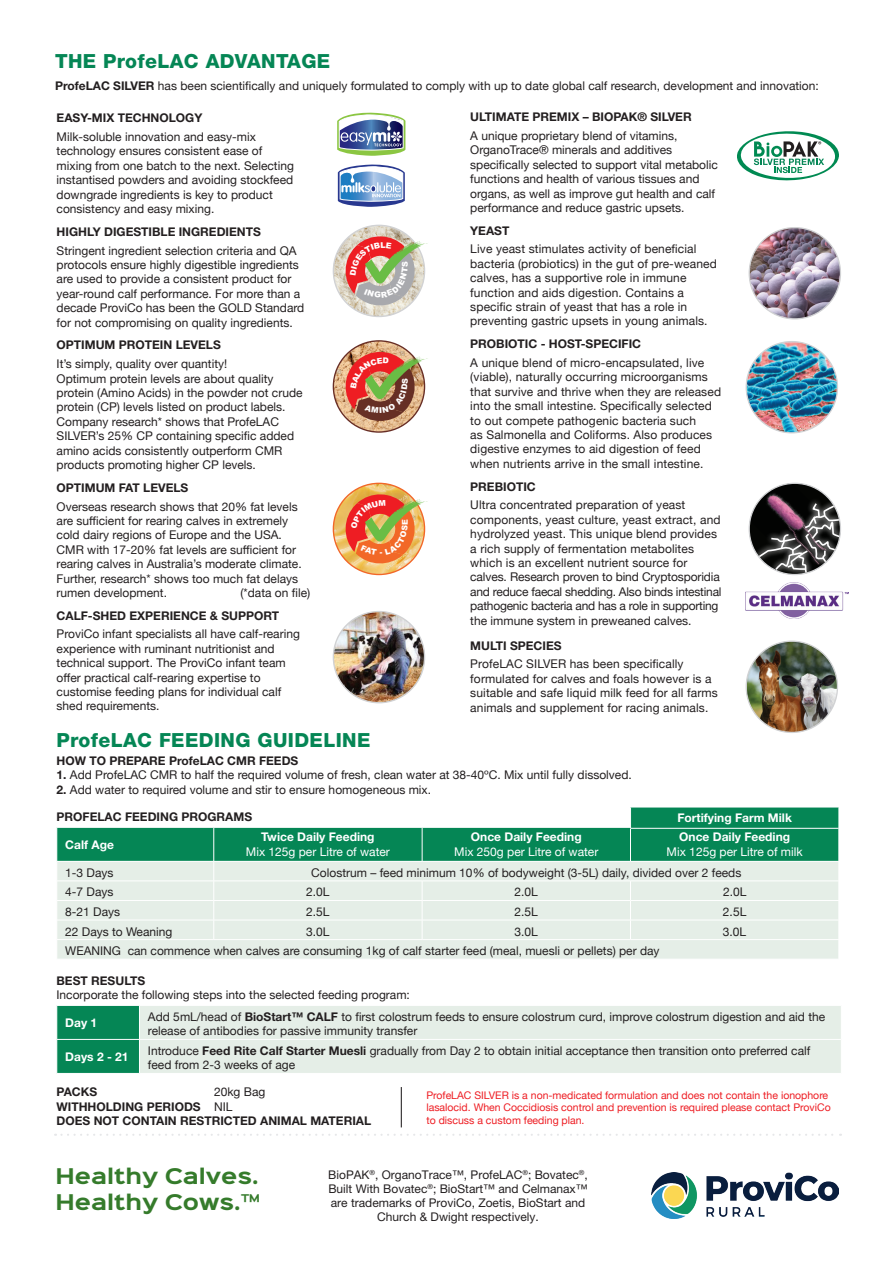
<style>
.page{position:relative;width:893px;height:1263px;background:#fff}
.page>*{position:absolute;margin:0;border:0;box-sizing:border-box;transform-origin:0 0}
.t1{font:800 19.5px "Helvetica Neue LT Std";letter-spacing:.02em;color:#058655}
.t2{font:700 19.5px/25.5px "Sinkin Sans 700";color:#357b2b;scale:1.08 1}
.t3{font:12px/14.4px "Helvetica Neue";color:#231f20}
.t4{font:700 12px/14.4px "Helvetica Neue LT Std";color:#231f20}
.t5{font:12px/14px "Helvetica Neue LT Std";color:#231f20;text-align:center}
.t6{font:700 12px "Helvetica Neue LT Std";color:#fff}
.t7{font:12px "Helvetica Neue";color:#fff}
.t8{font:10.5px/12.6px "Helvetica Neue";color:#ee1d23}
.t9{font:900 7.95px "Arial";color:#fff}
.s1{font-family:"Helvetica Neue LT Std";font-weight:700}
.s2{font-family:"Helvetica Neue";font-weight:400}
</style>
<div class="page">
<svg style="left:55px;top:1134px;width:786px;height:2px"></svg>
<img style="left:333px;top:225px;width:92px;height:91px;border-radius:46px">
<img style="left:333px;top:341px;width:92px;height:91px;border-radius:46px">
<img style="left:333px;top:483px;width:92px;height:91px;border-radius:46px">
<img style="left:333px;top:611px;width:92px;height:92px;border-radius:46px">
<img style="left:749px;top:228px;width:91px;height:91px;border-radius:46px">
<img style="left:746px;top:342px;width:91px;height:91px">
<img style="left:747px;top:657px;width:90px;height:75px">
<img style="left:750px;top:483px;width:81px;height:65px">
<div style="left:817px;top:500px;width:28px;height:28px;background:#fff"></div>
<div style="left:806px;top:497px;width:20px;height:26px;background:#050604"></div>
<div style="left:753px;top:541px;width:46px;height:22px;background:#fff;opacity:.75"></div>
<svg style="left:757px;top:502px;width:84px;height:184px"></svg>
<svg style="left:338px;top:164px;width:67px;height:43px"></svg>
<svg style="left:337px;top:112px;width:68px;height:44px"></svg>
<div style="left:58px;top:1006px;width:81px;height:67px;background:#058655"></div>
<div style="left:140px;top:1006px;width:701px;height:67px;background:#e5eee7"></div>
<hr style="left:139px;top:1039px;width:702px;height:1px;background:#fff">
<hr style="left:57px;top:1039px;width:82px;height:1px;background:#fff">
<hr style="left:401px;top:1087px;width:1px;height:40px;background:#231f20">
<svg style="left:57px;top:807px;width:782px;height:152px;background:#b0d6c6"></svg>
<hr style="left:630px;top:828px;width:209px;height:1px;background:#fff">
<svg style="left:737px;top:131px;width:102px;height:50px"></svg>
<img style="left:746px;top:583px;width:102px;height:36px">
<img style="left:652px;top:1172px;width:187px;height:46px">
<svg style="left:346px;top:236px;width:82px;height:69px;background:#ca9d8e"></svg>
<svg style="left:346px;top:352px;width:82px;height:69px;background:#b67056"></svg>
<svg style="left:346px;top:494px;width:82px;height:69px;background:#e18651"></svg>
<h1 class="t1" style="left:55px;top:49px;width:277px">THE ProfeLAC ADVANTAGE</h1>
<p class="t3" style="left:55px;top:80px;width:765px"><span class="s1">ProfeLAC SILVER</span> has been scientifically and uniquely formulated to comply with up to date global calf research, development and innovation:</p>
<p class="t4" style="left:470px;top:110px;width:223px">ULTIMATE PREMIX – BIOPAK® SILVER</p>
<p class="t3" style="left:470px;top:129px;width:249px">A unique proprietary blend of vitamins, OrganoTrace® minerals and additives specifically selected to support vital metabolic functions and health of various tissues and organs, as well as improve gut health and calf performance and reduce gastric upsets.</p>
<p class="t4" style="left:470px;top:223px;width:41px">YEAST</p>
<p class="t3" style="left:470px;top:243px;width:248px">Live yeast stimulates activity of beneficial bacteria (probiotics) in the gut of pre-weaned calves, has a supportive role in immune function and aids digestion. Contains a specific strain of yeast that has a role in preventing gastric upsets in young animals.</p>
<p class="t4" style="left:470px;top:337px;width:172px">PROBIOTIC - HOST-SPECIFIC</p>
<p class="t3" style="left:470px;top:356px;width:252px">A unique blend of micro-encapsulated, live (viable), naturally occurring microorganisms that survive and thrive when they are released into the small intestine. Specifically selected to out compete pathogenic bacteria such<br>as Salmonella and Coliforms. Also produces digestive enzymes to aid digestion of feed when nutrients arrive in the small intestine.</p>
<p class="t4" style="left:470px;top:479px;width:67px">PREBIOTIC</p>
<p class="t3" style="left:470px;top:499px;width:253px">Ultra concentrated preparation of yeast components, yeast culture, yeast extract, and hydrolyzed yeast. This unique blend provides a rich supply of fermentation metabolites which is an excellent nutrient source for calves. Research proven to bind Cryptosporidia and reduce faecal shedding. Also binds intestinal pathogenic bacteria and has a role in supporting the immune system in preweaned calves.</p>
<p class="t4" style="left:470px;top:638px;width:93px">MULTI SPECIES</p>
<p class="t3" style="left:470px;top:657px;width:249px">ProfeLAC SILVER has been specifically formulated for calves and foals however is a suitable and safe liquid milk feed for all farms animals and supplement for racing animals.</p>
<p class="t4" style="left:57px;top:111px;width:147px">EASY-MIX TECHNOLOGY</p>
<p class="t3" style="left:57px;top:130px;width:239px">Milk-soluble innovation and easy-mix technology ensures consistent ease of mixing from one batch to the next. Selecting instantised powders and avoiding stockfeed downgrade ingredients is key to product consistency and easy mixing.</p>
<p class="t4" style="left:57px;top:224px;width:206px">HIGHLY DIGESTIBLE INGREDIENTS</p>
<p class="t3" style="left:57px;top:244px;width:249px">Stringent ingredient selection criteria and QA protocols ensure highly digestible ingredients are used to provide a consistent product for year-round calf performance. For more than a decade ProviCo has been the GOLD Standard for not compromising on quality ingredients.</p>
<p class="t4" style="left:57px;top:338px;width:166px">OPTIMUM PROTEIN LEVELS</p>
<p class="t3" style="left:57px;top:357px;width:248px">It’s simply, quality over quantity!<br>Optimum protein levels are about quality protein (Amino Acids) in the powder not crude protein (CP) levels listed on product labels.<br>Company research* shows that ProfeLAC SILVER’s 25% CP containing specific added amino acids consistently outperform CMR products promoting higher CP levels.</p>
<p class="t4" style="left:57px;top:480px;width:133px">OPTIMUM FAT LEVELS</p>
<p class="t3" style="left:57px;top:500px;width:247px">Overseas research shows that 20% fat levels are sufficient for rearing calves in extremely cold dairy regions of Europe and the USA.<br>CMR with 17-20% fat levels are sufficient for rearing calves in Australia’s moderate climate.<br>Further, research* shows too much fat delays rumen development.</p>
<p class="t9" style="left:399px;top:267px;width:7px;rotate:-90deg">S</p>
<p class="t9" style="left:399px;top:525px;width:7px;rotate:-90deg">E</p>
<p class="t3" style="left:240px;top:586px;width:71px">(*data on file)</p>
<p class="t4" style="left:57px;top:608px;width:224px">CALF-SHED EXPERIENCE &amp; SUPPORT</p>
<p class="t3" style="left:57px;top:628px;width:245px">ProviCo infant specialists all have calf-rearing experience with ruminant nutritionist and technical support. The ProviCo infant team offer practical calf-rearing expertise to customise feeding plans for individual calf shed requirements.</p>
<h1 class="t1" style="left:57px;top:728px;width:315px">ProfeLAC FEEDING GUIDELINE</h1>
<p class="t4" style="left:57px;top:753px;width:243px">HOW TO PREPARE ProfeLAC CMR FEEDS</p>
<p class="t3" style="left:57px;top:769px;width:577px"><span class="s1">1.</span> Add ProfeLAC CMR to half the required volume of fresh, clean water at 38-40ºC. Mix until fully dissolved.</p>
<p class="t3" style="left:57px;top:783px;width:376px"><span class="s1">2.</span> Add water to required volume and stir to ensure homogeneous mix.</p>
<p class="t4" style="left:57px;top:809px;width:197px">PROFELAC FEEDING PROGRAMS</p>
<p class="t6" style="left:65px;top:837px;width:50px">Calf Age</p>
<p class="t6" style="left:471px;top:830px;width:112px">Once Daily Feeding</p>
<p class="t7" style="left:454px;top:843px;width:146px">Mix 250g per Litre of water</p>
<p class="t6" style="left:261px;top:830px;width:115px">Twice Daily Feeding</p>
<p class="t7" style="left:246px;top:843px;width:146px">Mix 125g per Litre of water</p>
<p class="t6" style="left:677px;top:810px;width:116px">Fortifying Farm Milk</p>
<p class="t6" style="left:679px;top:830px;width:112px">Once Daily Feeding</p>
<p class="t7" style="left:667px;top:843px;width:138px">Mix 125g per Litre of milk</p>
<p class="t3" style="left:65px;top:866px;width:50px">1-3 Days</p>
<p class="t3" style="left:311px;top:866px;width:432px">Colostrum – feed minimum 10% of bodyweight (3-5L) daily, divided over 2 feeds</p>
<p class="t3" style="left:65px;top:886px;width:50px">4-7 Days</p>
<p class="t3" style="left:306px;top:886px;width:25px">2.0L</p>
<p class="t3" style="left:515px;top:886px;width:25px">2.0L</p>
<p class="t3" style="left:723px;top:886px;width:25px">2.0L</p>
<p class="t3" style="left:65px;top:905px;width:56px">8-21 Days</p>
<p class="t3" style="left:306px;top:905px;width:25px">2.5L</p>
<p class="t3" style="left:515px;top:905px;width:25px">2.5L</p>
<p class="t3" style="left:723px;top:905px;width:25px">2.5L</p>
<p class="t3" style="left:65px;top:925px;width:109px">22 Days to Weaning</p>
<p class="t3" style="left:306px;top:925px;width:25px">3.0L</p>
<p class="t3" style="left:515px;top:925px;width:25px">3.0L</p>
<p class="t3" style="left:723px;top:925px;width:25px">3.0L</p>
<p class="t3" style="left:65px;top:944px;width:596px">WEANING can commence when calves are consuming 1kg of calf starter feed (meal, muesli or pellets) per day</p>
<p class="t4" style="left:57px;top:973px;width:90px">BEST RESULTS</p>
<p class="t3" style="left:57px;top:988px;width:355px">Incorporate the following steps into the selected feeding program:</p>
<p class="t6" style="left:65px;top:1015px;width:34px">Day 1</p>
<p class="t3" style="left:148px;top:1010px;width:679px">Add 5mL/head of <span class="s1">BioStart™ CALF</span> to first colostrum feeds to ensure colostrum curd, improve colostrum digestion and aid the release of antibodies for passive immunity transfer</p>
<p class="t6" style="left:65px;top:1049px;width:65px">Days 2 - 21</p>
<p class="t3" style="left:148px;top:1044px;width:664px">Introduce <span class="s1">Feed Rite Calf Starter Muesli</span> gradually from Day 2 to obtain initial acceptance then transition onto preferred calf feed from 2-3 weeks of age</p>
<p class="t4" style="left:57px;top:1085px;width:42px">PACKS</p>
<p class="t3" style="left:214px;top:1086px;width:53px">20kg Bag</p>
<p class="t4" style="left:57px;top:1099px;width:316px">WITHHOLDING PERIODS <span class="s2">NIL<br></span>DOES NOT CONTAIN RESTRICTED ANIMAL MATERIAL</p>
<p class="t8" style="left:426px;top:1089px;width:406px">ProfeLAC SILVER is a non-medicated formulation and does not contain the ionophore lasalocid. When Coccidiosis control and prevention is required please contact ProviCo to discuss a custom feeding plan.</p>
<h1 class="t2" style="left:56px;top:1165px;width:190px">Healthy Calves.<br>Healthy Cows.™</h1>
<p class="t5" style="left:328px;top:1167px;width:261px">BioPAK<sup>®</sup>, OrganoTrace™, ProfeLAC<sup>®</sup>; Bovatec<sup>®</sup>, Built With Bovatec<sup>®</sup>; BioStart™ and Celmanax™ are trademarks of ProviCo, Zoetis, BioStart and Church &amp; Dwight respectively.</p>
</div>
